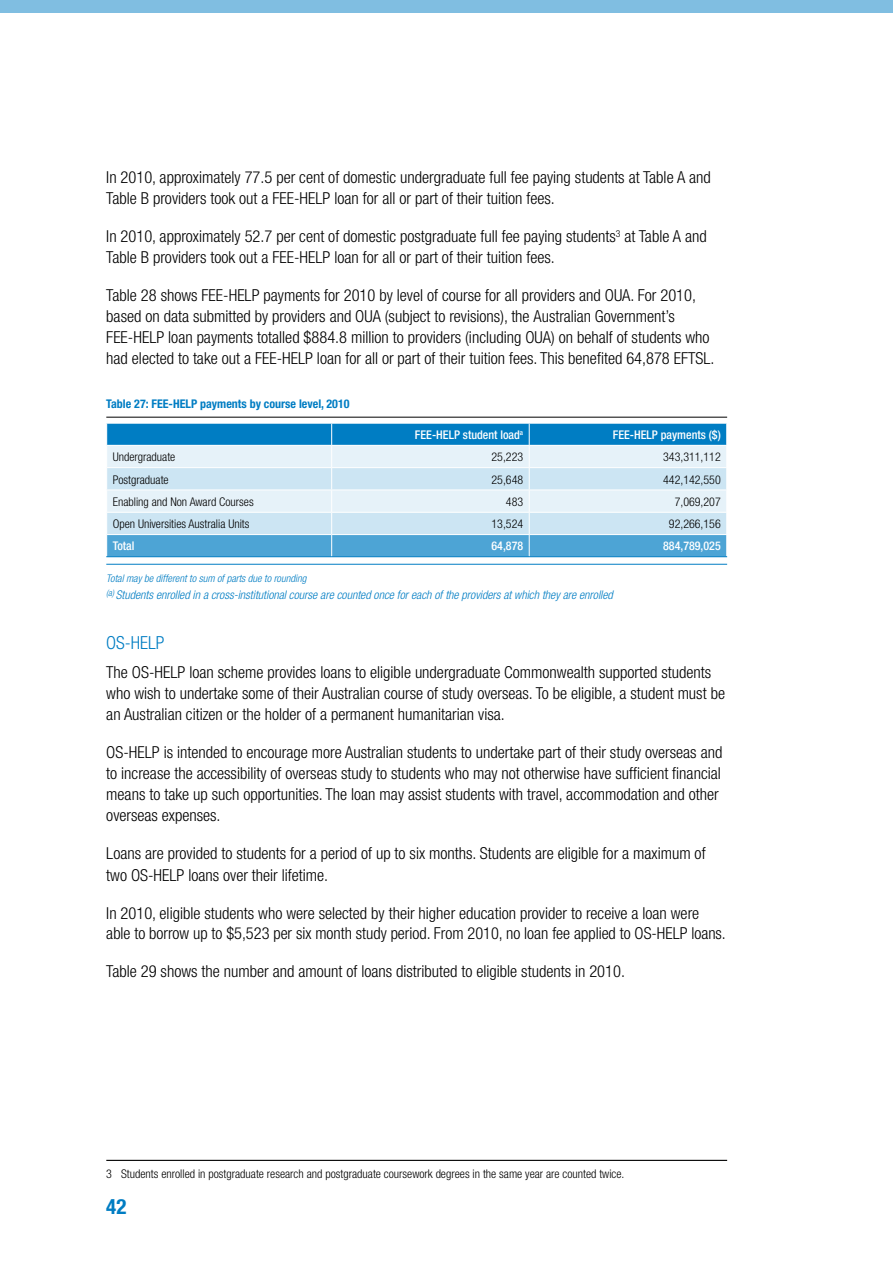
<style>
.page{position:relative;width:893px;height:1263px;background:#fff}
.page>*{position:absolute;margin:0;border:0;box-sizing:border-box;transform-origin:0 0}
.t1{font:700 condensed 21px "Helvetica Neue LT";color:#007dc3}
.t2{font:300 condensed 18px "Helvetica Neue LT";color:#007dc3}
.t3{font:300 condensed 16.5px/21px "Helvetica Neue LT";color:#000}
.t4{font:300 condensed 12px "Helvetica Neue LT";color:#000}
.t5{font:italic 300 condensed 12px "Helvetica Neue LT";color:#007dc3}
.t6{font:500 condensed 12px "Helvetica Neue LT";color:#fff}
.t7{font:700 condensed 12px "Helvetica Neue LT";color:#007dc3}
.t8{font:italic 300 condensed 10.5px "Helvetica Neue LT";color:#007dc3}
</style>
<div class="page">
<div style="left:0;top:0;width:893px;height:13px;background:#80bee1"></div>
<hr style="left:106px;top:417px;width:621px;height:1px;background:#000">
<hr style="left:106px;top:564px;width:621px;height:1px;background:#007dc3">
<svg style="left:106px;top:423px;width:621px;height:133px;background:#a2cfe9"></svg>
<hr style="left:106px;top:556px;width:226px;height:1px;background:#007dc3">
<hr style="left:332px;top:556px;width:197px;height:1px;background:#007dc3">
<hr style="left:529px;top:556px;width:198px;height:1px;background:#007dc3">
<hr style="left:106px;top:1160px;width:621px;height:1px;background:#000">
<p class="t3" style="left:106px;top:167px;width:606px">In 2010, approximately 77.5 per cent of domestic undergraduate full fee paying students at Table A and<br>Table B providers took out a FEE-HELP loan for all or part of their tuition fees.</p>
<p class="t3" style="left:106px;top:226px;width:602px">In 2010, approximately 52.7 per cent of domestic postgraduate full fee paying students<sup>3</sup> at Table A and<br>Table B providers took out a FEE-HELP loan for all or part of their tuition fees.</p>
<p class="t3" style="left:106px;top:285px;width:610px">Table 28 shows FEE-HELP payments for 2010 by level of course for all providers and OUA. For 2010, based on data submitted by providers and OUA (subject to revisions), the Australian Government’s FEE-HELP loan payments totalled $884.8 million to providers (including OUA) on behalf of students who had elected to take out a FEE-HELP loan for all or part of their tuition fees. This benefited 64,878 EFTSL.</p>
<p class="t7" style="left:106px;top:397px;width:245px">Table 27: FEE-HELP payments by course level, 2010</p>
<p class="t6" style="left:415px;top:427px;width:110px">FEE-HELP student load<sup>a</sup></p>
<p class="t6" style="left:613px;top:427px;width:109px">FEE-HELP payments ($)</p>
<p class="t4" style="left:113px;top:450px;width:64px">Undergraduate</p>
<p class="t4" style="left:492px;top:450px;width:33px">25,223</p>
<p class="t4" style="left:663px;top:450px;width:59px">343,311,112</p>
<p class="t4" style="left:113px;top:472px;width:58px">Postgraduate</p>
<p class="t4" style="left:492px;top:472px;width:33px">25,648</p>
<p class="t4" style="left:663px;top:472px;width:59px">442,142,550</p>
<p class="t4" style="left:113px;top:495px;width:143px">Enabling and Non Award Courses</p>
<p class="t4" style="left:506px;top:495px;width:19px">483</p>
<p class="t4" style="left:675px;top:495px;width:48px">7,069,207</p>
<p class="t4" style="left:113px;top:517px;width:138px">Open Universities Australia Units</p>
<p class="t4" style="left:492px;top:517px;width:33px">13,524</p>
<p class="t4" style="left:669px;top:517px;width:53px">92,266,156</p>
<p class="t6" style="left:113px;top:539px;width:23px">Total</p>
<p class="t6" style="left:492px;top:539px;width:33px">64,878</p>
<p class="t6" style="left:663px;top:539px;width:59px">884,789,025</p>
<p class="t8" style="left:106px;top:572px;width:202px">Total may be different to sum of parts due to rounding</p>
<p class="t5" style="left:106px;top:588px;width:508px"><sup>(a)</sup> Students enrolled in a cross-institutional course are counted once for each of the providers at which they are enrolled</p>
<p class="t2" style="left:106px;top:632px;width:60px">OS-HELP</p>
<p class="t3" style="left:106px;top:662px;width:620px">The OS-HELP loan scheme provides loans to eligible undergraduate Commonwealth supported students who wish to undertake some of their Australian course of study overseas. To be eligible, a student must be an Australian citizen or the holder of a permanent humanitarian visa.</p>
<p class="t3" style="left:106px;top:742px;width:617px">OS-HELP is intended to encourage more Australian students to undertake part of their study overseas and to increase the accessibility of overseas study to students who may not otherwise have sufficient financial means to take up such opportunities. The loan may assist students with travel, accommodation and other overseas expenses.</p>
<p class="t3" style="left:106px;top:843px;width:601px">Loans are provided to students for a period of up to six months. Students are eligible for a maximum of two OS-HELP loans over their lifetime.</p>
<p class="t3" style="left:106px;top:902px;width:621px">In 2010, eligible students who were selected by their higher education provider to receive a loan were able to borrow up to $5,523 per six month study period. From 2010, no loan fee applied to OS-HELP loans.</p>
<p class="t3" style="left:106px;top:961px;width:520px">Table 29 shows the number and amount of loans distributed to eligible students in 2010.</p>
<p class="t4" style="left:106px;top:1167px;width:520px">3 Students enrolled in postgraduate research and postgraduate coursework degrees in the same year are counted twice.</p>
<p class="t1" style="left:106px;top:1193px;width:22px">42</p>
</div>
